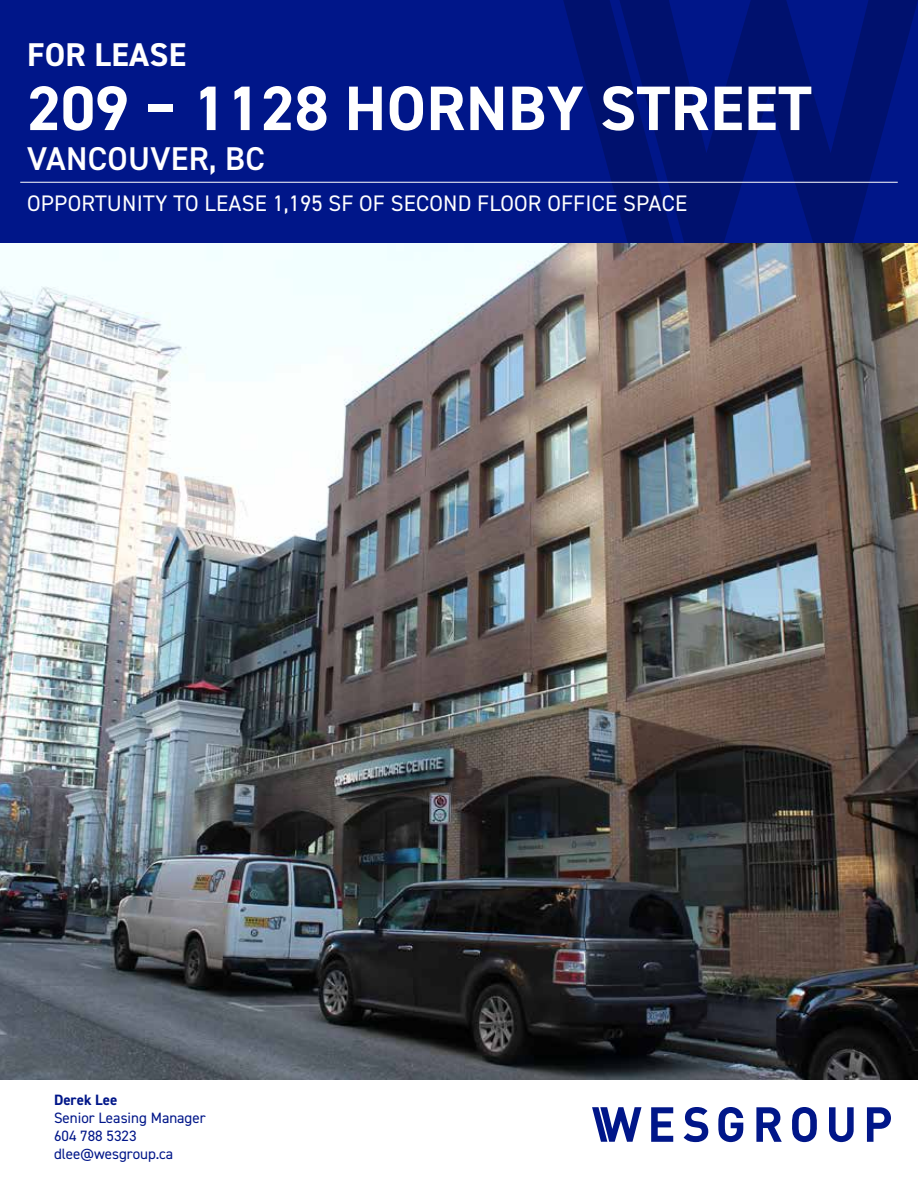
<style>
.page{position:relative;width:918px;height:1188px;background:#fff}
.page>*{position:absolute;margin:0;border:0;box-sizing:border-box;transform-origin:0 0}
.t1{font:700 63px "DIN2014";letter-spacing:.01em;color:#fff}
.t2{font:600 33px "DIN2014";letter-spacing:.01em;color:#fff}
.t3{font:700 33px "DIN2014";letter-spacing:.01em;color:#fff}
.t4{font:22.5px "DIN2014";letter-spacing:.01em;color:#fff}
.t5{font:15px/18px "DIN2014";color:#001689}
.t6{font:700 15px "DIN2014";color:#001689}
</style>
<div class="page">
<img style="left:0;top:243px;width:918px;height:837px">
<div style="left:0;top:0;width:918px;height:243px;background:#001689"></div>
<svg style="left:674px;top:0;width:244px;height:243px;fill:#00116e"></svg>
<svg style="left:563px;top:0;width:111px;height:243px"></svg>
<hr style="left:20px;top:182px;width:878px;height:1px;background:#fff">
<svg style="left:651px;top:1107px;width:22px;height:35px"></svg>
<svg style="left:718px;top:1107px;width:25px;height:35px"></svg>
<svg style="left:756px;top:1107px;width:26px;height:35px"></svg>
<svg style="left:792px;top:1107px;width:25px;height:35px"></svg>
<svg style="left:829px;top:1107px;width:25px;height:35px"></svg>
<svg style="left:867px;top:1107px;width:24px;height:35px"></svg>
<svg style="left:684px;top:1107px;width:24px;height:35px"></svg>
<svg style="left:592px;top:1107px;width:49px;height:35px"></svg>
<h2 class="t3" style="left:27px;top:33px;width:161px">FOR LEASE</h2>
<h1 class="t1" style="left:27px;top:66px;width:786px">209 – 1128 HORNBY STREET</h1>
<h2 class="t2" style="left:27px;top:136px;width:239px">VANCOUVER, BC</h2>
<p class="t4" style="left:27px;top:189px;width:662px">OPPORTUNITY TO LEASE 1,195 SF OF SECOND FLOOR OFFICE SPACE</p>
<p class="t6" style="left:54px;top:1090px;width:65px">Derek Lee</p>
<p class="t5" style="left:54px;top:1109px;width:153px">Senior Leasing Manager<br>604 788 5323 dlee@wesgroup.ca</p>
</div>
